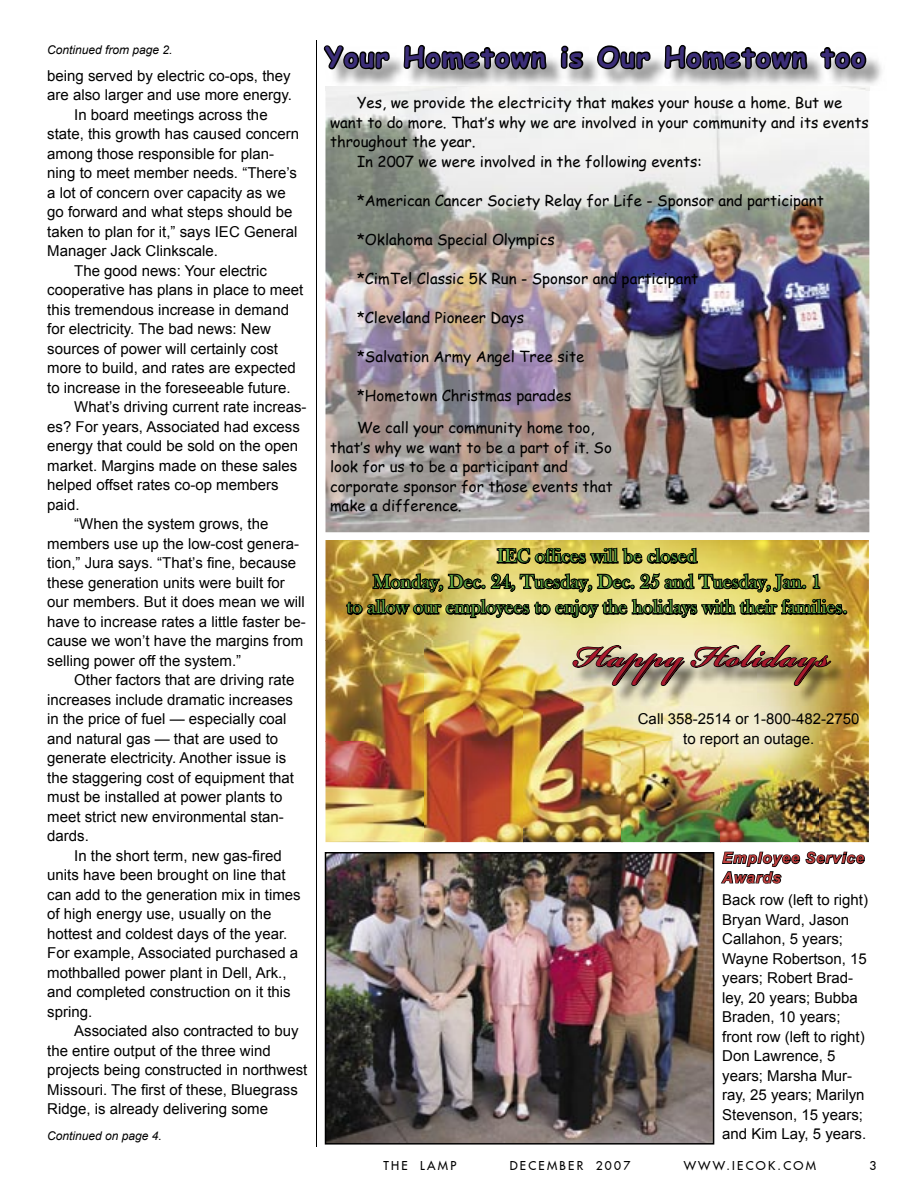
<style>
.page{position:relative;width:918px;height:1188px;background:#fff}
.page>*{position:absolute;margin:0;border:0;box-sizing:border-box;transform-origin:0 0}
.t1{font:700 46.5px "Bickham Script Pro";letter-spacing:.02em;color:#a9192d}
.t2{font:700 27px "Comic Sans MS";letter-spacing:.06em;color:#3c2e79}
.t3{font:19.5px/25.5px "Bask Old Face";letter-spacing:.01em;color:#60a742;text-align:center}
.t4{font:15px/19.5px "Arial";color:#000;text-align:center}
.t5{font:15px/19.5px "Comic Sans MS";color:#000}
.t6{font:italic 700 15px/19.5px "Arial";letter-spacing:.06em;color:#bd3f3e}
.t7{font:italic 12px "Arial";color:#000}
.t8{font:12px "Fujiyama 2 Plain";letter-spacing:.19em;color:#000}
</style>
<div class="page">
<img style="left:325px;top:90px;width:544px;height:442px">
<img style="left:325px;top:540px;width:544px;height:302px">
<svg style="left:345px;top:546px;width:504px;height:74px;background:#a09249"></svg>
<img style="left:573px;top:646px;width:276px;height:60px">
<svg style="left:572px;top:644px;width:263px;height:55px;background:#aba480"></svg>
<img style="left:325px;top:57px;width:557px;height:33px">
<svg style="left:323px;top:45px;width:68px;height:27px"></svg>
<svg style="left:402px;top:44px;width:147px;height:117px"></svg>
<svg style="left:558px;top:45px;width:27px;height:26px"></svg>
<svg style="left:595px;top:45px;width:57px;height:26px"></svg>
<svg style="left:663px;top:44px;width:147px;height:117px"></svg>
<svg style="left:818px;top:47px;width:50px;height:164px"></svg>
<img style="left:325px;top:852px;width:389px;height:293px">
<svg style="left:720px;top:851px;width:145px;height:33px"></svg>
<hr style="left:316px;top:40px;width:1px;height:1108px;background:#000">
<p class="t7" style="left:47px;top:42px;width:127px">Continued from page 2.</p>
<p class="t4" style="left:47px;top:66px;width:245px">being served by electric co-ops, they</p>
<p class="t4" style="left:47px;top:86px;width:246px">are also larger and use more energy.</p>
<p class="t4" style="left:74px;top:105px;width:195px">In board meetings across the</p>
<p class="t4" style="left:47px;top:125px;width:253px">state, this growth has caused concern</p>
<p class="t4" style="left:47px;top:144px;width:228px">among those responsible for plan-</p>
<p class="t4" style="left:47px;top:164px;width:251px">ning to meet member needs. “There’s</p>
<p class="t4" style="left:47px;top:183px;width:240px">a lot of concern over capacity as we</p>
<p class="t4" style="left:47px;top:203px;width:247px">go forward and what steps should be</p>
<p class="t4" style="left:47px;top:222px;width:252px">taken to plan for it,” says IEC General</p>
<p class="t4" style="left:47px;top:242px;width:172px">Manager Jack Clinkscale.</p>
<p class="t4" style="left:74px;top:261px;width:194px">The good news: Your electric</p>
<p class="t4" style="left:47px;top:281px;width:257px">cooperative has plans in place to meet</p>
<p class="t4" style="left:47px;top:300px;width:243px">this tremendous increase in demand</p>
<p class="t4" style="left:47px;top:320px;width:225px">for electricity. The bad news: New</p>
<p class="t4" style="left:47px;top:339px;width:232px">sources of power will certainly cost</p>
<p class="t4" style="left:47px;top:359px;width:250px">more to build, and rates are expected</p>
<p class="t4" style="left:47px;top:378px;width:245px">to increase in the foreseeable future.</p>
<p class="t4" style="left:74px;top:398px;width:234px">What’s driving current rate increas-</p>
<p class="t4" style="left:47px;top:417px;width:254px">es? For years, Associated had excess</p>
<p class="t4" style="left:47px;top:437px;width:252px">energy that could be sold on the open</p>
<p class="t4" style="left:47px;top:456px;width:252px">market. Margins made on these sales</p>
<p class="t4" style="left:47px;top:476px;width:233px">helped offset rates co-op members</p>
<p class="t4" style="left:47px;top:495px;width:34px">paid.</p>
<p class="t4" style="left:74px;top:515px;width:196px">“When the system grows, the</p>
<p class="t4" style="left:47px;top:534px;width:253px">members use up the low-cost genera-</p>
<p class="t4" style="left:47px;top:554px;width:250px">tion,” Jura says. “That’s fine, because</p>
<p class="t4" style="left:47px;top:573px;width:239px">these generation units were built for</p>
<p class="t4" style="left:47px;top:593px;width:259px">our members. But it does mean we will</p>
<p class="t4" style="left:47px;top:612px;width:260px">have to increase rates a little faster be-</p>
<p class="t4" style="left:47px;top:632px;width:257px">cause we won’t have the margins from</p>
<p class="t4" style="left:47px;top:651px;width:195px">selling power off the system.”</p>
<p class="t4" style="left:74px;top:671px;width:222px">Other factors that are driving rate</p>
<p class="t4" style="left:47px;top:690px;width:247px">increases include dramatic increases</p>
<p class="t4" style="left:47px;top:710px;width:241px">in the price of fuel — especially coal</p>
<p class="t4" style="left:47px;top:729px;width:232px">and natural gas — that are used to</p>
<p class="t4" style="left:47px;top:749px;width:240px">generate electricity. Another issue is</p>
<p class="t4" style="left:47px;top:768px;width:248px">the staggering cost of equipment that</p>
<p class="t4" style="left:47px;top:788px;width:237px">must be installed at power plants to</p>
<p class="t4" style="left:47px;top:807px;width:238px">meet strict new environmental stan-</p>
<p class="t4" style="left:47px;top:827px;width:43px">dards.</p>
<p class="t4" style="left:74px;top:846px;width:209px">In the short term, new gas-fired</p>
<p class="t4" style="left:47px;top:866px;width:240px">units have been brought on line that</p>
<p class="t4" style="left:47px;top:885px;width:255px">can add to the generation mix in times</p>
<p class="t4" style="left:47px;top:905px;width:226px">of high energy use, usually on the</p>
<p class="t4" style="left:47px;top:924px;width:242px">hottest and coldest days of the year.</p>
<p class="t4" style="left:47px;top:944px;width:252px">For example, Associated purchased a</p>
<p class="t4" style="left:47px;top:963px;width:241px">mothballed power plant in Dell, Ark.,</p>
<p class="t4" style="left:47px;top:983px;width:245px">and completed construction on it this</p>
<p class="t4" style="left:47px;top:1002px;width:47px">spring.</p>
<p class="t4" style="left:74px;top:1022px;width:226px">Associated also contracted to buy</p>
<p class="t4" style="left:47px;top:1041px;width:225px">the entire output of the three wind</p>
<p class="t4" style="left:47px;top:1061px;width:262px">projects being constructed in northwest</p>
<p class="t4" style="left:47px;top:1080px;width:252px">Missouri. The first of these, Bluegrass</p>
<p class="t4" style="left:47px;top:1100px;width:222px">Ridge, is already delivering some</p>
<p class="t7" style="left:47px;top:1128px;width:116px">Continued on page 4.</p>
<h2 class="t2" style="left:325px;top:37px;width:542px">Your Hometown is Our Hometown too</h2>
<p class="t5" style="left:357px;top:93px;width:487px">Yes, we provide the electricity that makes your house a home. But we</p>
<p class="t5" style="left:330px;top:112px;width:540px">want to do more. That‛s why we are involved in your community and its events</p>
<p class="t5" style="left:330px;top:132px;width:147px">throughout the year.</p>
<p class="t5" style="left:357px;top:151px;width:346px">In 2007 we were involved in the following events:</p>
<p class="t5" style="left:357px;top:190px;width:468px">*American Cancer Society Relay for Life - Sponsor and participant</p>
<p class="t5" style="left:357px;top:229px;width:199px">*Oklahoma Special Olympics</p>
<p class="t5" style="left:357px;top:268px;width:343px">*CimTel Classic 5K Run - Sponsor and participant</p>
<p class="t5" style="left:357px;top:307px;width:169px">*Cleveland Pioneer Days</p>
<p class="t5" style="left:357px;top:346px;width:229px">*Salvation Army Angel Tree site</p>
<p class="t5" style="left:357px;top:385px;width:216px">*Hometown Christmas parades</p>
<p class="t5" style="left:330px;top:418px;width:285px;text-indent:27px">We call your community home too, that‛s why we want to be a part of it. So look for us to be a participant and corporate sponsor for those events that make a difference.</p>
<h3 class="t3" style="left:347px;top:544px;width:502px">IEC offices will be closed<br>Monday, Dec. 24, Tuesday, Dec. 25 and Tuesday, Jan. 1<br>to allow our employees to enjoy the holidays with their families.</h3>
<h1 class="t1" style="left:575px;top:623px;width:257px">Happy Holidays</h1>
<p class="t4" style="left:638px;top:709px;width:223px">Call 358-2514 or 1-800-482-2750 to report an outage.</p>
<p class="t6" style="left:722px;top:849px;width:143px">Employee Service<br>Awards</p>
<p class="t4" style="left:722px;top:890px;width:147px;text-align:left">Back row (left to right)<br>Bryan Ward, Jason<br>Callahon, 5 years;<br>Wayne Robertson, 15 years; Robert Brad&shy;ley, 20 years; Bubba<br>Braden, 10 years; front row (left to right)<br>Don Lawrence, 5 years; Marsha Mur&shy;ray, 25 years; Marilyn<br>Stevenson, 15 years; and Kim Lay, 5 years.</p>
<p class="t8" style="left:383px;top:1158px;width:74px">THE LAMP</p>
<p class="t8" style="left:510px;top:1158px;width:122px">DECEMBER 2007</p>
<p class="t8" style="left:684px;top:1158px;width:134px">WWW.IECOK.COM</p>
<p class="t8" style="left:869px;top:1158px;width:8px">3</p>
</div>
